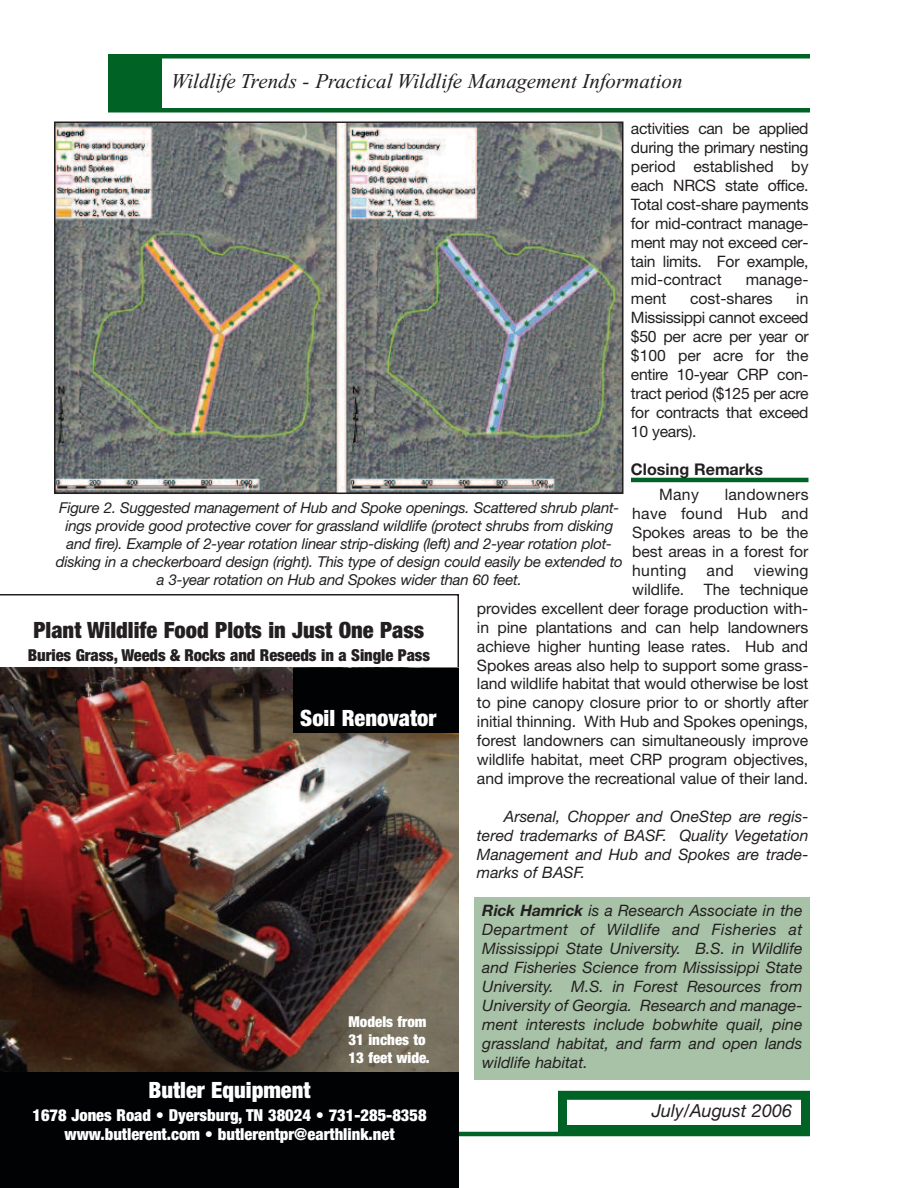
<style>
.page{position:relative;width:918px;height:1188px;background:#fff}
.page>*{position:absolute;margin:0;border:0;box-sizing:border-box;transform-origin:0 0}
.t1{font:900 condensed 22.5px "Helvetica Neue";color:#231f20}
.t2{font:900 condensed 22.5px "Helvetica Neue";color:#fff}
.t3{font:italic 21px "Times New Roman";color:#231f20}
.t4{font:italic 18px "Helvetica Neue";color:#231f20}
.t5{font:900 condensed 16.5px/19.8px "Helvetica Neue";color:#fff;text-align:center}
.t6{font:900 condensed 16.5px "Helvetica Neue";letter-spacing:-.005em;color:#231f20}
.t7{font:700 16.2px "Helvetica Neue";color:#231f20}
.t8{font:15.75px/18.9px "Helvetica Neue";letter-spacing:-.005em;color:#231f20;text-align:justify}
.t9{font:italic 15.75px/18.9px "Helvetica Neue";color:#231f20;text-align:justify}
.t10{font:italic 15px/18px "Helvetica Neue";letter-spacing:-.015em;color:#231f20;text-align:center}
.t11{font:900 condensed 15px/18px "Helvetica Neue";color:#fff}
.s1{font-weight:700}
</style>
<div class="page">
<hr style="left:631px;top:478px;width:177px;height:4px;background:#006224">
<hr style="left:108px;top:54px;width:702px;height:4px;background:#006224">
<hr style="left:108px;top:108px;width:702px;height:4px;background:#006224">
<div style="left:108px;top:55px;width:54px;height:54px;background:#006224"></div>
<div style="left:558px;top:1091px;width:252px;height:43px;border:9px solid #006224"></div>
<hr style="left:108px;top:1132px;width:702px;height:4px;background:#006224">
<div style="left:475px;top:898px;width:335px;height:182px;background:#a7c2a6"></div>
<svg style="left:0;top:594px;width:459px;height:74px"></svg>
<img style="left:0;top:668px;width:459px;height:404px">
<div style="left:0;top:1072px;width:459px;height:116px;background:#010203"></div>
<div style="left:294px;top:668px;width:165px;height:65px;background:#010203"></div>
<img style="left:57px;top:125px;width:563px;height:366px">
<div style="left:54px;top:122px;width:569px;height:372px;border:2px solid #231f20"></div>
<h2 class="t3" style="left:171px;top:74px;width:513px">Wildlife Trends - Practical Wildlife Management Information</h2>
<p class="t8" style="left:631px;top:121px;width:179px">activities can be applied during the primary nesting period established by each NRCS state office.<br>Total cost-share payments for mid-contract manage&shy;ment may not exceed cer&shy;tain limits. For example, mid-contract</p>
<p class="t8" style="left:746px;top:272px;width:64px">manage-</p>
<p class="t8" style="left:631px;top:291px;width:179px;text-indent:165px">in Mississippi cannot exceed $50 per acre per year or $100 per acre for the entire 10-year CRP con&shy;tract period ($125 per acre for contracts that exceed 10 years).</p>
<p class="t7" style="left:631px;top:463px;width:134px">Closing Remarks</p>
<p class="t8" style="left:659px;top:487px;width:41px">Many</p>
<p class="t8" style="left:631px;top:291px;width:37px">ment</p>
<p class="t8" style="left:690px;top:291px;width:84px">cost-shares</p>
<p class="t8" style="left:632px;top:487px;width:178px;text-indent:93px">landowners have found Hub and Spokes areas to be the best areas in a forest for hunting</p>
<p class="t10" style="left:56px;top:500px;width:569px">Figure 2. Suggested management of Hub and Spoke openings. Scattered shrub plant&shy;ings provide good protective cover for grassland wildlife (protect shrubs from disking and fire). Example of 2-year rotation linear strip-disking (left) and 2-year rotation plot&shy;disking in a checkerboard design (right). This type of design could easily be extended to a 3-year rotation on Hub and Spokes wider than 60 feet.</p>
<p class="t8" style="left:477px;top:563px;width:333px;text-align:right">viewing<br>wildlife. The technique<br>provides excellent deer forage production with&shy;in pine plantations and can help landowners achieve higher hunting lease rates. Hub and Spokes areas also help to support some grass&shy;land wildlife habitat that would otherwise be lost to pine canopy closure prior to or shortly after initial thinning. With Hub and Spokes openings, forest landowners can simultaneously improve wildlife habitat, meet CRP program objectives, and improve the recreational value of their land.</p>
<p class="t9" style="left:477px;top:808px;width:333px;text-indent:27px">Arsenal, Chopper and OneStep are regis&shy;tered trademarks of BASF. Quality Vegetation Management and Hub and Spokes are trade&shy;marks of BASF.</p>
<p class="t8" style="left:707px;top:563px;width:29px">and</p>
<h1 class="t1" style="left:34px;top:622px;width:392px">Plant Wildlife Food Plots in Just One Pass</h1>
<p class="t6" style="left:28px;top:649px;width:404px">Buries Grass, Weeds &amp; Rocks and Reseeds in a Single Pass</p>
<h1 class="t2" style="left:300px;top:710px;width:137px">Soil Renovator</h1>
<p class="t11" style="left:348px;top:1014px;width:83px">Models from<br>31 inches to<br>13 feet wide.</p>
<h1 class="t2" style="left:149px;top:1082px;width:163px">Butler Equipment</h1>
<p class="t5" style="left:32px;top:1106px;width:396px">1678 Jones Road • Dyersburg, TN 38024 • 731-285-8358 www.butlerent.com • butlerentpr@earthlink.net</p>
<p class="t9" style="left:482px;top:903px;width:322px"><span class="s1">Rick Hamrick</span> is a Research Associate in the Department of Wildlife and Fisheries at Mississippi State University. B.S. in Wildlife and Fisheries Science from Mississippi State University. M.S. in Forest Resources from University of Georgia. Research and manage&shy;ment interests include bobwhite quail, pine grassland habitat, and farm and open lands wildlife habitat.</p>
<p class="t4" style="left:652px;top:1104px;width:142px">July/August 2006</p>
</div>
